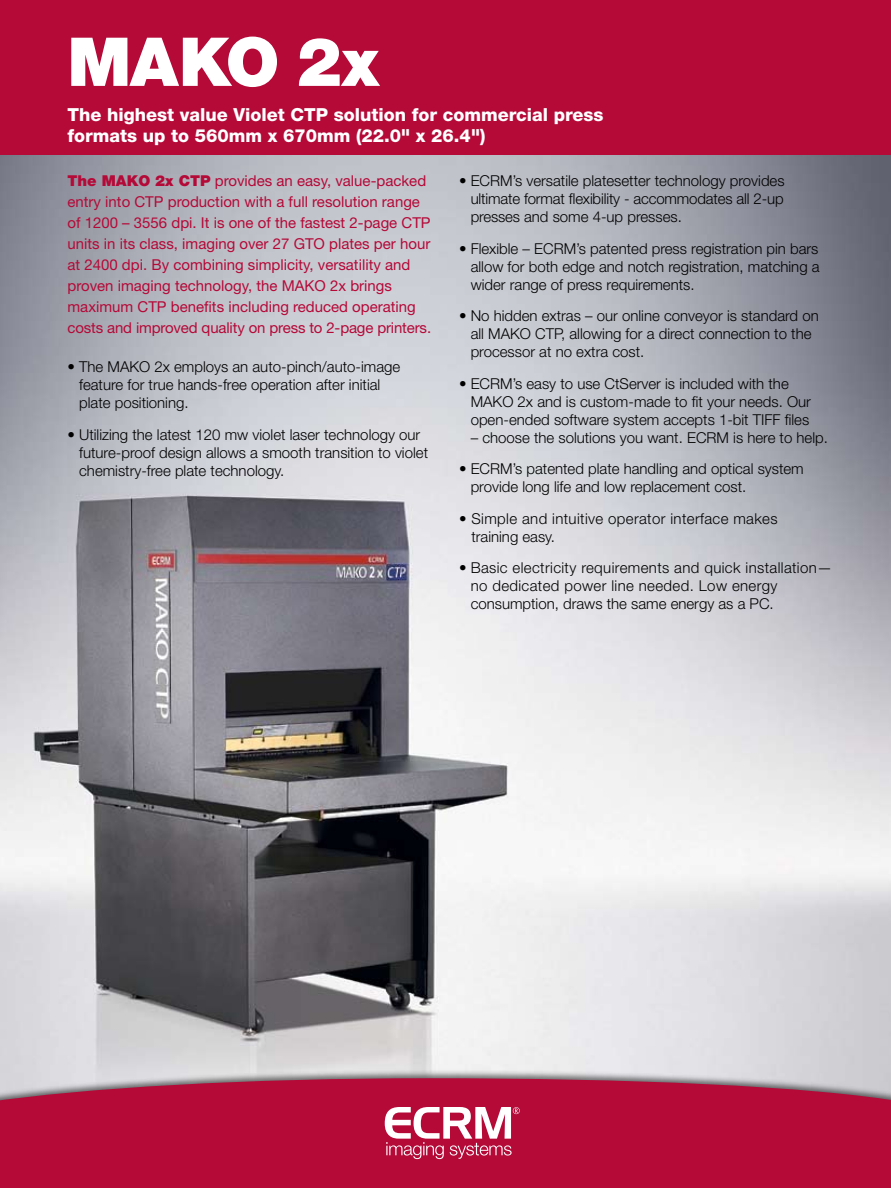
<style>
.page{position:relative;width:891px;height:1188px;background:#fff}
.page>*{position:absolute;margin:0;border:0;box-sizing:border-box;transform-origin:0 0}
.t1{font:900 67.5px "Helvetica Neue LT Std";letter-spacing:-.01em;color:#fff}
.t2{font:800 18px/21.6px "Helvetica Neue LT Std";color:#fff}
.t3{font:300 15px/18px "Helvetica Neue LT Std";color:#000}
.t4{font:15px/21px "Helvetica Neue LT Std";color:#b50938}
.t5{font:300 15px/18px "Helvetica Neue LT Std";letter-spacing:.025em;color:#000}
.s1{font-weight:900}
</style>
<div class="page">
<img style="left:0;top:155px;width:891px;height:914px">
<div style="left:0;top:0;width:891px;height:155px;background:#b50938"></div>
<div style="left:0;top:1069px;width:891px;height:119px;background:#000;opacity:.55"></div>
<div style="left:0;top:1078px;width:891px;height:110px;background:#b50938"></div>
<svg style="left:385px;top:1107px;width:135px;height:52px"></svg>
<h1 class="t1" style="left:68px;top:22px;width:313px">MAKO 2x</h1>
<p class="t2" style="left:68px;top:104px;width:538px">The highest value Violet CTP solution for commercial press formats up to 560mm x 670mm (22.0" x 26.4")</p>
<p class="t4" style="left:68px;top:170px;width:365px"><span class="s1">The MAKO 2x CTP</span> provides an easy, value-packed entry into CTP production with a full resolution range of 1200 – 3556 dpi. It is one of the fastest 2-page CTP units in its class, imaging over 27 GTO plates per hour at 2400 dpi. By combining simplicity, versatility and proven imaging technology, the MAKO 2x brings maximum CTP benefits including reduced operating costs and improved quality on press to 2-page printers.</p>
<p class="t3" style="left:79px;top:358px;width:323px;text-indent:-12px">• The MAKO 2x employs an auto-pinch/auto-image feature for true hands-free operation after initial plate positioning.</p>
<p class="t3" style="left:79px;top:425px;width:350px;text-indent:-12px">• Utilizing the latest 120 mw violet laser technology our future-proof design allows a smooth transition to violet chemistry-free plate technology.</p>
<p class="t3" style="left:471px;top:172px;width:315px;text-align:justify;text-indent:-12px">• ECRM’s versatile platesetter technology provides ultimate format flexibility - accommodates all 2-up presses and some 4-up presses.</p>
<p class="t3" style="left:471px;top:239px;width:351px;text-align:justify;text-indent:-12px">• Flexible – ECRM’s patented press registration pin bars allow for both edge and notch registration, matching a wider range of press requirements.</p>
<p class="t3" style="left:471px;top:307px;width:350px;text-indent:-12px">• No hidden extras – our online conveyor is standard on all MAKO CTP, allowing for a direct connection to the processor at no extra cost.</p>
<p class="t3" style="left:471px;top:374px;width:342px;text-indent:-12px">• ECRM’s easy to use CtServer is included with the<br>MAKO 2x and is custom-made to fit your needs. Our open-ended software system accepts 1-bit TIFF files</p>
<p class="t3" style="left:471px;top:428px;width:359px">– choose the solutions you want. ECRM is here to help.</p>
<p class="t3" style="left:471px;top:460px;width:335px;text-indent:-12px">• ECRM’s patented plate handling and optical system provide long life and low replacement cost.</p>
<p class="t5" style="left:471px;top:509px;width:308px;text-indent:-12px">• Simple and intuitive operator interface makes training easy.</p>
<p class="t5" style="left:471px;top:559px;width:363px;text-indent:-12px">• Basic electricity requirements and quick installation— no dedicated power line needed. Low energy consumption, draws the same energy as a PC.</p>
</div>
